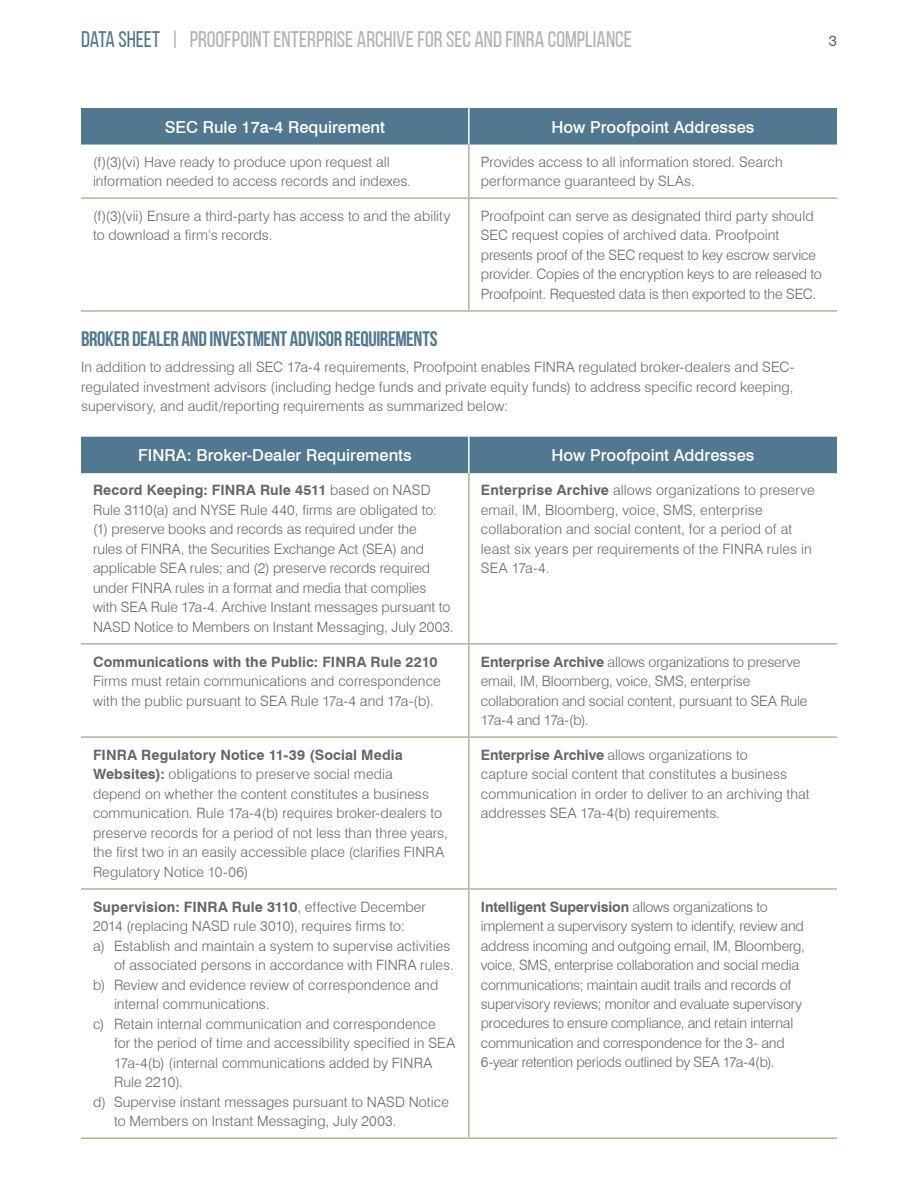
<style>
.page{position:relative;width:918px;height:1188px;background:#fff}
.page>*{position:absolute;margin:0;border:0;box-sizing:border-box;transform-origin:0 0}
.t1{font:22.5px "Bebas Neue";color:#b4b0b4}
.t2{font:700 21px "Bebas Neue";letter-spacing:-.015em;color:#51788e}
.t3{font:500 16.5px "Swiss 721 BT";color:#fff}
.t4{font:15px "Swiss 721 BT";color:#66656c}
.t5{font:300 14.25px/19.5px "Swiss 721 BT";color:#66656c}
.t6{font:700 14.25px "Swiss 721 BT";letter-spacing:.01em;color:#66656c}
.s1{color:#51788e}
.s2{font-weight:700}
.s3{font-weight:300}
</style>
<div class="page">
<div style="left:81px;top:108px;width:756px;height:37px;background:#51788e"></div>
<hr style="left:468px;top:108px;width:2px;height:37px;background:#fff">
<hr style="left:468px;top:145px;width:2px;height:52px;background:#b7b198">
<hr style="left:81px;top:197px;width:388px;height:2px;background:#b7b198">
<hr style="left:469px;top:197px;width:368px;height:2px;background:#b7b198">
<hr style="left:468px;top:199px;width:2px;height:111px;background:#b7b198">
<hr style="left:81px;top:310px;width:388px;height:2px;background:#b7b198">
<hr style="left:469px;top:310px;width:368px;height:2px;background:#b7b198">
<div style="left:81px;top:437px;width:756px;height:36px;background:#51788e"></div>
<hr style="left:468px;top:437px;width:2px;height:36px;background:#fff">
<hr style="left:468px;top:473px;width:2px;height:170px;background:#b7b198">
<hr style="left:81px;top:643px;width:388px;height:2px;background:#b7b198">
<hr style="left:469px;top:643px;width:368px;height:2px;background:#b7b198">
<hr style="left:468px;top:645px;width:2px;height:91px;background:#b7b198">
<hr style="left:81px;top:736px;width:388px;height:2px;background:#b7b198">
<hr style="left:469px;top:736px;width:368px;height:2px;background:#b7b198">
<hr style="left:468px;top:738px;width:2px;height:150px;background:#b7b198">
<hr style="left:81px;top:888px;width:388px;height:2px;background:#b7b198">
<hr style="left:469px;top:888px;width:368px;height:2px;background:#b7b198">
<hr style="left:468px;top:890px;width:2px;height:248px;background:#b7b198">
<hr style="left:81px;top:1138px;width:388px;height:1px;background:#b7b198">
<hr style="left:469px;top:1138px;width:368px;height:1px;background:#b7b198">
<h1 class="t1" style="left:81px;top:27px;width:552px"><span class="s1">DATA SHEET</span> | PROOFPOINT ENTERPRISE ARCHIVE FOR SEC AND FINRA COMPLIANCE</h1>
<p class="t4" style="left:829px;top:32px;width:10px">3</p>
<p class="t3" style="left:165px;top:117px;width:222px">SEC Rule 17a-4 Requirement</p>
<p class="t3" style="left:551px;top:117px;width:205px">How Proofpoint Addresses</p>
<p class="t5" style="left:93px;top:152px;width:320px">(f)(3)(vi) Have ready to produce upon request all information needed to access records and indexes.</p>
<p class="t5" style="left:481px;top:152px;width:303px">Provides access to all information stored. Search performance guaranteed by SLAs.</p>
<p class="t5" style="left:93px;top:206px;width:359px">(f)(3)(vii) Ensure a third-party has access to and the ability to download a firm’s records.</p>
<p class="t5" style="left:481px;top:206px;width:343px">Proofpoint can serve as designated third party should SEC request copies of archived data. Proofpoint presents proof of the SEC request to key escrow service provider. Copies of the encryption keys to are released to Proofpoint. Requested data is then exported to the SEC.</p>
<h2 class="t2" style="left:81px;top:327px;width:358px">BROKER DEALER AND INVESTMENT ADVISOR REQUIREMENTS</h2>
<p class="t5" style="left:81px;top:357px;width:715px;text-align:justify">In addition to addressing all SEC 17a-4 requirements, Proofpoint enables FINRA regulated broker-dealers and SEC&shy;regulated investment advisors (including hedge funds and private equity funds) to address specific record keeping, supervisory, and audit/reporting requirements as summarized below:</p>
<p class="t3" style="left:138px;top:445px;width:275px">FINRA: Broker-Dealer Requirements</p>
<p class="t3" style="left:551px;top:445px;width:205px">How Proofpoint Addresses</p>
<p class="t5" style="left:93px;top:480px;width:362px"><span class="s2">Record Keeping: FINRA Rule 4511</span> based on NASD Rule 3110(a) and NYSE Rule 440, firms are obligated to: (1) preserve books and records as required under the<br>rules of FINRA, the Securities Exchange Act (SEA) and applicable SEA rules; and (2) preserve records required under FINRA rules in a format and media that complies with SEA Rule 17a-4. Archive Instant messages pursuant to NASD Notice to Members on Instant Messaging, July 2003.</p>
<p class="t5" style="left:481px;top:480px;width:335px"><span class="s2">Enterprise Archive</span> allows organizations to preserve email, IM, Bloomberg, voice, SMS, enterprise collaboration and social content, for a period of at least six years per requirements of the FINRA rules in SEA 17a-4.</p>
<p class="t6" style="left:93px;top:653px;width:346px">Communications with the Public: FINRA Rule 2210</p>
<p class="t5" style="left:93px;top:671px;width:349px">Firms must retain communications and correspondence with the public pursuant to SEA Rule 17a-4 and 17a-(b).</p>
<p class="t5" style="left:481px;top:652px;width:328px"><span class="s2">Enterprise Archive</span> allows organizations to preserve email, IM, Bloomberg, voice, SMS, enterprise collaboration and social content, pursuant to SEA Rule 17a-4 and 17a-(b).</p>
<p class="t5" style="left:93px;top:745px;width:357px"><span class="s2">FINRA Regulatory Notice 11-39 (Social Media Websites):</span> obligations to preserve social media<br>depend on whether the content constitutes a business communication. Rule 17a-4(b) requires broker-dealers to preserve records for a period of not less than three years, the first two in an easily accessible place (clarifies FINRA Regulatory Notice 10-06)</p>
<p class="t5" style="left:481px;top:745px;width:330px"><span class="s2">Enterprise Archive</span> allows organizations to<br>capture social content that constitutes a business communication in order to deliver to an archiving that addresses SEA 17a-4(b) requirements.</p>
<p class="t6" style="left:93px;top:898px;width:334px">Supervision: FINRA Rule 3110<span class="s3">, effective December</span></p>
<p class="t5" style="left:93px;top:916px;width:313px">2014 (replacing NASD rule 3010), requires firms to:</p>
<p class="t5" style="left:93px;top:936px;width:359px">a) Establish and maintain a system to supervise activities</p>
<p class="t5" style="left:114px;top:955px;width:341px">of associated persons in accordance with FINRA rules.</p>
<p class="t5" style="left:93px;top:975px;width:347px">b) Review and evidence review of correspondence and</p>
<p class="t5" style="left:114px;top:994px;width:157px">internal communications.</p>
<p class="t5" style="left:93px;top:1014px;width:344px">c) Retain internal communication and correspondence</p>
<p class="t5" style="left:114px;top:1033px;width:343px">for the period of time and accessibility specified in SEA</p>
<p class="t5" style="left:114px;top:1053px;width:320px">17a-4(b) (internal communications added by FINRA</p>
<p class="t5" style="left:114px;top:1072px;width:71px">Rule 2210).</p>
<p class="t5" style="left:93px;top:1092px;width:357px">d) Supervise instant messages pursuant to NASD Notice</p>
<p class="t5" style="left:114px;top:1111px;width:284px">to Members on Instant Messaging, July 2003.</p>
<p class="t5" style="left:481px;top:897px;width:326px"><span class="s2">Intelligent Supervision</span> allows organizations to implement a supervisory system to identify, review and address incoming and outgoing email, IM, Bloomberg, voice, SMS, enterprise collaboration and social media communications; maintain audit trails and records of supervisory reviews; monitor and evaluate supervisory procedures to ensure compliance, and retain internal communication and correspondence for the 3- and 6-year retention periods outlined by SEA 17a-4(b).</p>
</div>
